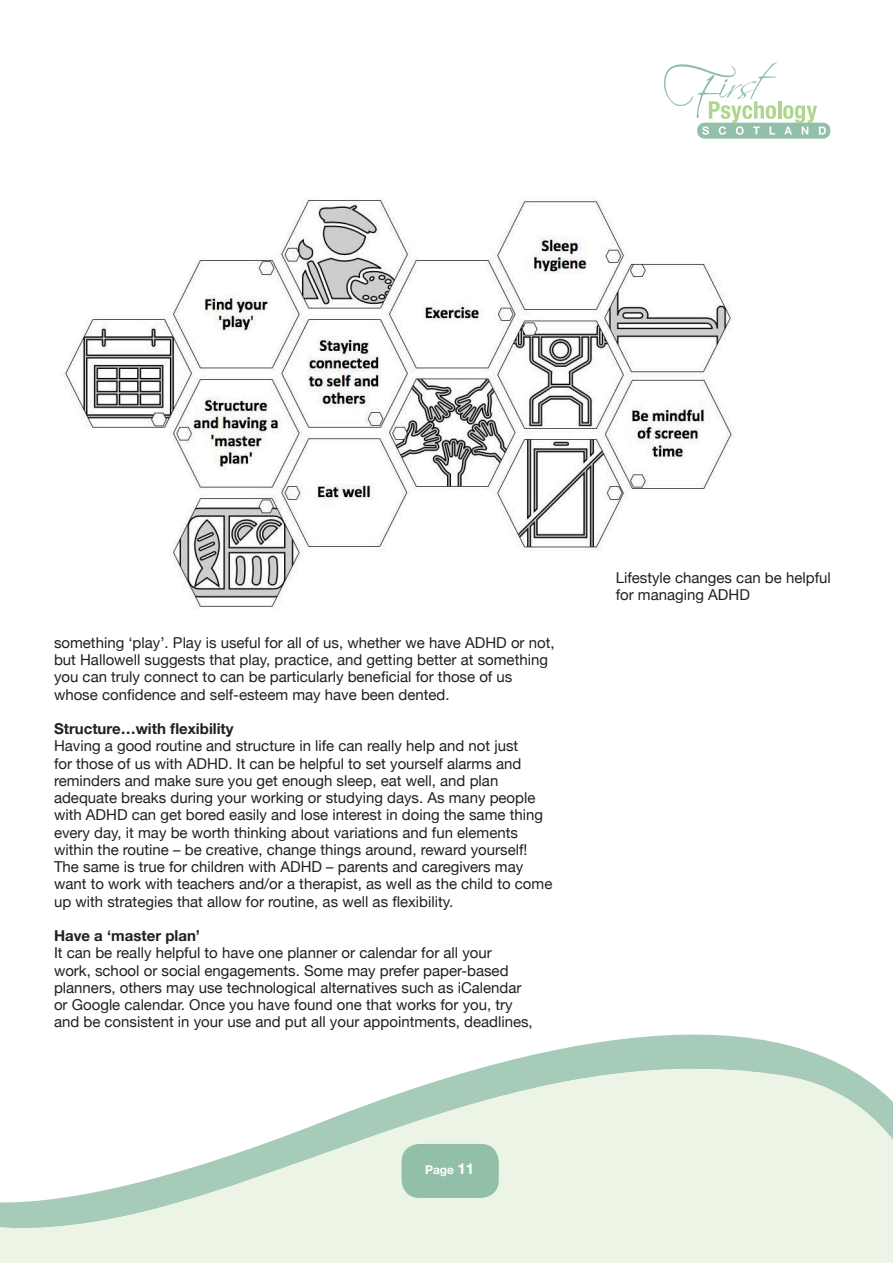
<style>
.page{position:relative;width:893px;height:1263px;background:#fff}
.page>*{position:absolute;margin:0;border:0;box-sizing:border-box;transform-origin:0 0}
.t1{font:15px/17.2px "Helvetica Neue";color:#231f20}
.t2{font:700 15px "Helvetica Neue";color:#231f20}
.t3{font:700 12px "Helvetica Neue";color:#fff}
.s1{font-size:15px}
</style>
<div class="page">
<svg style="left:0;top:1034px;width:893px;height:229px;fill:#ebf4e5"></svg>
<div style="left:697px;top:123px;width:133px;height:16px;background:#92bfa8;border-radius:7px"></div>
<hr style="left:778px;top:101px;width:3px;height:18px;background:#aed690">
<svg style="left:783px;top:105px;width:43px;height:30px"></svg>
<svg style="left:664px;top:62px;width:113px;height:73px"></svg>
<div style="left:402px;top:1144px;width:97px;height:54px;background:#92bfa8;border-radius:18px"></div>
<img style="left:65px;top:198px;width:667px;height:411px">
<div style="left:47px;top:187px;width:40px;height:43px;background:#fff"></div>
<p class="t1" style="left:54px;top:635px;width:502px">something ‘play’. Play is useful for all of us, whether we have ADHD or not, but Hallowell suggests that play, practice, and getting better at something you can truly connect to can be particularly beneficial for those of us whose confidence and self-esteem may have been dented.</p>
<p class="t2" style="left:54px;top:717px;width:181px">Structure…with flexibility</p>
<p class="t1" style="left:54px;top:738px;width:500px">Having a good routine and structure in life can really help and not just<br>for those of us with ADHD. It can be helpful to set yourself alarms and reminders and make sure you get enough sleep, eat well, and plan adequate breaks during your working or studying days. As many people with ADHD can get bored easily and lose interest in doing the same thing every day, it may be worth thinking about variations and fun elements within the routine – be creative, change things around, reward yourself!<br>The same is true for children with ADHD – parents and caregivers may want to work with teachers and/or a therapist, as well as the child to come up with strategies that allow for routine, as well as flexibility.</p>
<p class="t2" style="left:54px;top:924px;width:148px">Have a ‘master plan’</p>
<p class="t1" style="left:54px;top:945px;width:480px">It can be really helpful to have one planner or calendar for all your<br>work, school or social engagements. Some may prefer paper-based planners, others may use technological alternatives such as iCalendar or Google calendar. Once you have found one that works for you, try and be consistent in your use and put all your appointments, deadlines,</p>
<p class="t3" style="left:425px;top:1160px;width:51px">Page <span class="s1">11</span></p>
<p class="t1" style="left:616px;top:570px;width:217px">Lifestyle changes can be helpful for managing ADHD</p>
</div>
